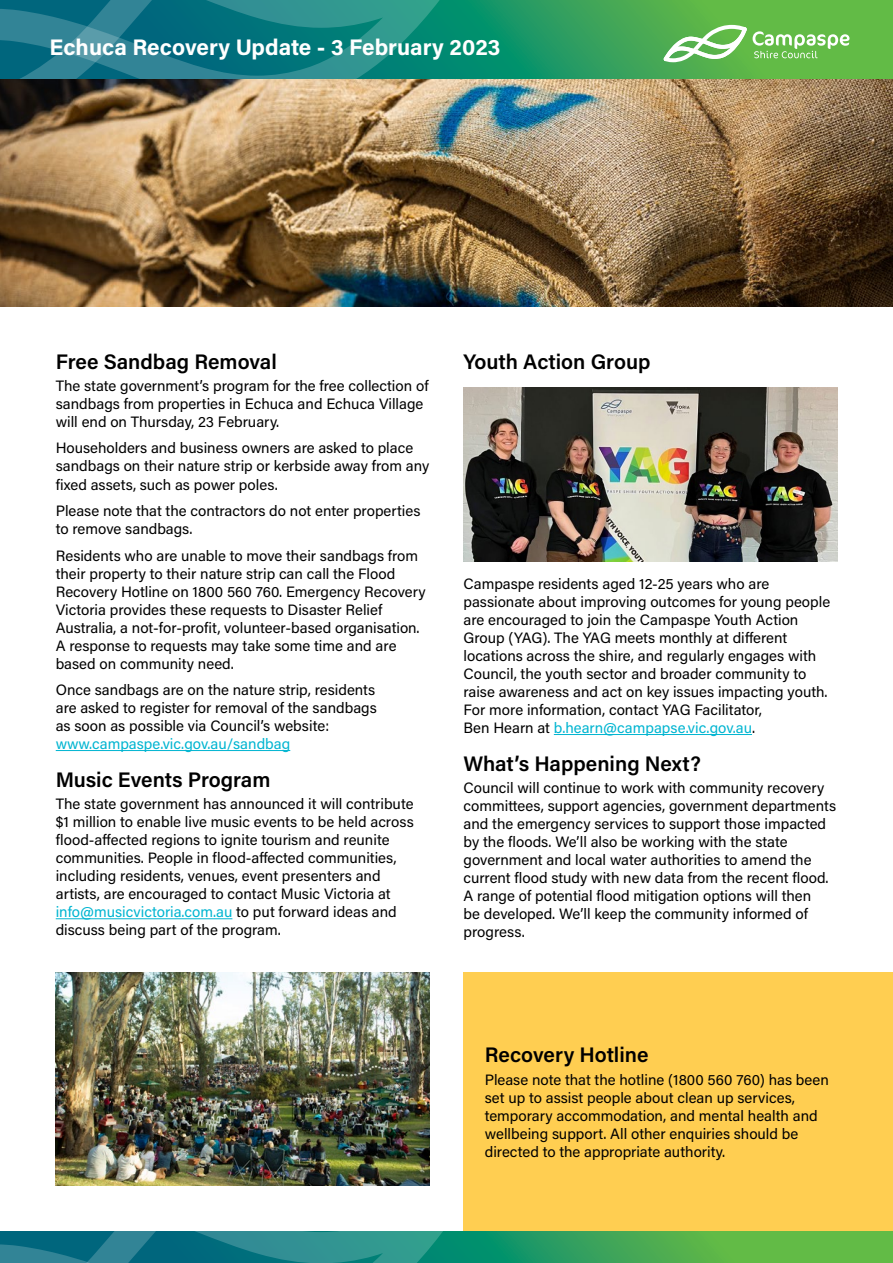
<style>
.page{position:relative;width:893px;height:1263px;background:#fff}
.page>*{position:absolute;margin:0;border:0;box-sizing:border-box;transform-origin:0 0}
.t1{font:700 22.5px "Acumin Pro";color:#fff}
.t2{font:600 21px "Acumin Pro";color:#000}
.t3{font:15px/18px "Acumin Pro";color:#000}
.t4{font:15px "Acumin Pro";color:#00b5d1}
.s1{color:#00b5d1}
</style>
<div class="page">
<svg style="left:511px;top:1231px;width:382px;height:32px;background:#4eaf4f"></svg>
<svg style="left:0;top:1231px;width:511px;height:32px;background:#198285"></svg>
<svg style="left:511px;top:0;width:382px;height:79px;background:#48ac52"></svg>
<svg style="left:0;top:0;width:511px;height:79px;background:#168183"></svg>
<svg style="left:753px;top:31px;width:96px;height:27px"></svg>
<svg style="left:663px;top:25px;width:84px;height:37px"></svg>
<hr style="left:56px;top:750px;width:234px;height:1px;background:#00b5d1">
<hr style="left:56px;top:918px;width:176px;height:1px;background:#00b5d1">
<hr style="left:554px;top:734px;width:198px;height:1px;background:#00b5d1">
<div style="left:463px;top:972px;width:430px;height:259px;background:#ffce51"></div>
<img style="left:0;top:79px;width:893px;height:227px">
<img style="left:56px;top:972px;width:373px;height:213px">
<img style="left:463px;top:387px;width:374px;height:175px">
<h1 class="t1" style="left:50px;top:31px;width:452px">Echuca Recovery Update - 3 February 2023</h1>
<h2 class="t2" style="left:56px;top:347px;width:223px">Free Sandbag Removal</h2>
<p class="t3" style="left:56px;top:376px;width:374px">The state government’s program for the free collection of sandbags from properties in Echuca and Echuca Village will end on Thursday, 23 February.</p>
<p class="t3" style="left:56px;top:439px;width:375px">Householders and business owners are asked to place sandbags on their nature strip or kerbside away from any fixed assets, such as power poles.</p>
<p class="t3" style="left:56px;top:501px;width:366px">Please note that the contractors do not enter properties to remove sandbags.</p>
<p class="t3" style="left:56px;top:546px;width:371px">Residents who are unable to move their sandbags from their property to their nature strip can call the Flood Recovery Hotline on 1800 560 760. Emergency Recovery Victoria provides these requests to Disaster Relief Australia, a not-for-profit, volunteer-based organisation.<br>A response to requests may take some time and are based on community need.</p>
<p class="t3" style="left:56px;top:680px;width:322px;text-align:justify">Once sandbags are on the nature strip, residents are asked to register for removal of the sandbags as soon as possible via Council’s website:</p>
<p class="t4" style="left:56px;top:733px;width:236px">www.campaspe.vic.gov.au/sandbag</p>
<h2 class="t2" style="left:56px;top:765px;width:216px">Music Events Program</h2>
<p class="t3" style="left:56px;top:794px;width:359px">The state government has announced it will contribute $1 million to enable live music events to be held across flood-affected regions to ignite tourism and reunite communities. People in flood-affected communities, including residents, venues, event presenters and artists, are encouraged to contact Music Victoria at <span class="s1">info@musicvictoria.com.au</span> to put forward ideas and discuss being part of the program.</p>
<h2 class="t2" style="left:463px;top:347px;width:188px">Youth Action Group</h2>
<p class="t3" style="left:463px;top:574px;width:368px">Campaspe residents aged 12-25 years who are passionate about improving outcomes for young people are encouraged to join the Campaspe Youth Action Group (YAG). The YAG meets monthly at different locations across the shire, and regularly engages with Council, the youth sector and broader community to raise awareness and act on key issues impacting youth.<br>For more information, contact YAG Facilitator,<br>Ben Hearn at <span class="s1">b.hearn@campapse.vic.gov.au</span>.</p>
<h2 class="t2" style="left:463px;top:749px;width:239px">What’s Happening Next?</h2>
<p class="t3" style="left:463px;top:778px;width:374px">Council will continue to work with community recovery committees, support agencies, government departments and the emergency services to support those impacted by the floods. We’ll also be working with the state government and local water authorities to amend the current flood study with new data from the recent flood.<br>A range of potential flood mitigation options will then<br>be developed. We’ll keep the community informed of progress.</p>
<h2 class="t2" style="left:485px;top:1040px;width:165px">Recovery Hotline</h2>
<p class="t3" style="left:485px;top:1070px;width:346px">Please note that the hotline (1800 560 760) has been set up to assist people about clean up services, temporary accommodation, and mental health and wellbeing support. All other enquiries should be directed to the appropriate authority.</p>
</div>
